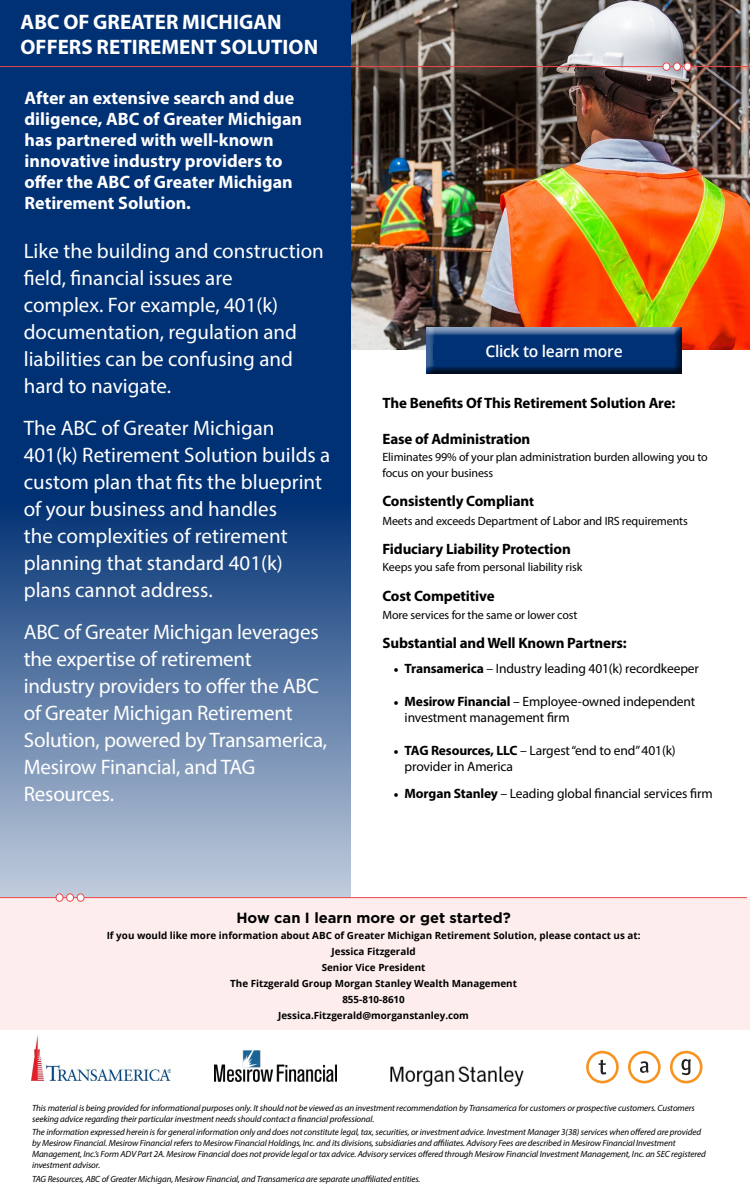
<style>
.page{position:relative;width:750px;height:1200px;background:#fff}
.page>*{position:absolute;margin:0;border:0;box-sizing:border-box;transform-origin:0 0}
.Body_Copy_Style{font:21px/27px "Myriad Pro";color:#fff}
.t1{font:700 21px/25.2px "Myriad Pro";color:#fff}
.Body_Copy_Style-2{font:700 18px/21px "Myriad Pro";color:#fff}
.t2{font:600 16.05px "Open Sans";letter-spacing:-.02em;color:#fff}
.t3{font:700 15px "Myriad Pro";letter-spacing:-.01em;color:#000}
.t4{font:700 14.7px "Gotham";color:#000}
.t5{font:13.5px/16.2px "Myriad Pro";letter-spacing:-.01em;color:#000}
.t6{font:12px/16.2px "Myriad Pro";letter-spacing:-.01em;color:#000}
.t7{font:700 9.9px "Open Sans";color:#000}
.t8{font:italic 9px/10.8px "Myriad Pro";letter-spacing:-.01em;color:#000}
.s1{font-size:13.5px}
.s2{font-family:"Minion Pro";font-weight:700}
.s3{font-weight:700}
</style>
<div class="page">
<img style="left:351px;top:0;width:399px;height:350px">
<svg style="left:0;top:0;width:351px;height:897px;background:#2b538b"></svg>
<svg style="left:586px;top:1051px;width:33px;height:32px"></svg>
<svg style="left:628px;top:1051px;width:33px;height:32px"></svg>
<svg style="left:670px;top:1051px;width:33px;height:32px"></svg>
<img style="left:32px;top:1036px;width:139px;height:45px">
<div style="left:0;top:898px;width:750px;height:131px;background:#fdeded"></div>
<hr style="left:0;top:897px;width:747px;height:1px;background:#ef484b">
<div style="left:77px;top:894px;width:7px;height:7px;background:#fff;border-radius:50%"></div>
<div style="left:77px;top:894px;width:7px;height:8px;border:1px solid #ef484b;border-radius:50%"></div>
<div style="left:67px;top:894px;width:7px;height:7px;background:#fff;border-radius:50%"></div>
<div style="left:66px;top:894px;width:8px;height:8px;border:1px solid #ef484b;border-radius:50%"></div>
<div style="left:56px;top:894px;width:7px;height:7px;background:#fff;border-radius:50%"></div>
<div style="left:56px;top:894px;width:7px;height:8px;border:1px solid #ef484b;border-radius:50%"></div>
<hr style="left:0;top:66px;width:750px;height:1px;background:#ef484b">
<div style="left:663px;top:63px;width:7px;height:7px;background:#fff;border-radius:50%"></div>
<div style="left:663px;top:63px;width:7px;height:8px;border:1px solid #ef484b;border-radius:50%"></div>
<div style="left:673px;top:63px;width:7px;height:7px;background:#fff;border-radius:50%"></div>
<div style="left:673px;top:63px;width:8px;height:8px;border:1px solid #ef484b;border-radius:50%"></div>
<div style="left:684px;top:63px;width:7px;height:7px;background:#fff;border-radius:50%"></div>
<div style="left:684px;top:63px;width:7px;height:8px;border:1px solid #ef484b;border-radius:50%"></div>
<div style="left:417px;top:318px;width:272px;height:58px;background:#fff;opacity:.75"></div>
<div style="left:421px;top:322px;width:270px;height:54px;background:#000;opacity:.75"></div>
<div style="left:433px;top:345px;width:242px;height:15px;background:#003174"></div>
<img style="left:390px;top:1066px;width:134px;height:21px">
<img style="left:215px;top:1050px;width:122px;height:32px">
<p class="t1" style="left:21px;top:9px;width:299px">ABC OF GREATER MICHIGAN<br>OFFERS RETIREMENT SOLUTION</p>
<p class="Body_Copy_Style-2" style="left:25px;top:87px;width:279px">After an extensive search and due diligence, ABC of Greater Michigan has partnered with well-known innovative industry providers to offer the ABC of Greater Michigan<br>Retirement Solution.</p>
<p class="Body_Copy_Style" style="left:24px;top:237px;width:302px">Like the building and construction field, financial issues are<br>complex. For example, 401(k) documentation, regulation and liabilities can be confusing and hard to navigate.</p>
<p class="Body_Copy_Style" style="left:24px;top:414px;width:308px">The ABC of Greater Michigan<br>401(k) Retirement Solution builds a custom plan that fits the blueprint of your business and handles<br>the complexities of retirement planning that standard 401(k) plans cannot address.</p>
<p class="Body_Copy_Style" style="left:24px;top:618px;width:305px">ABC of Greater Michigan leverages the expertise of retirement industry providers to offer the ABC of Greater Michigan Retirement<br>Solution, powered by Transamerica,<br>Mesirow Financial, and TAG<br>Resources.</p>
<p class="t2" style="left:485px;top:340px;width:139px">Click to learn more</p>
<p class="t3" style="left:382px;top:394px;width:294px">The Benefits Of This Retirement Solution Are:</p>
<p class="t3" style="left:382px;top:429px;width:149px">Ease of Administration</p>
<p class="t6" style="left:382px;top:449px;width:327px">Eliminates 99% of your plan administration burden allowing you to focus on your business</p>
<p class="t3" style="left:382px;top:492px;width:153px">Consistently Complian<span class="s1">t</span></p>
<p class="t6" style="left:382px;top:513px;width:307px">Meets and exceeds Department of Labor and IRS requirements</p>
<p class="t3" style="left:382px;top:539px;width:190px">Fiduciary Liability Protection</p>
<p class="t6" style="left:382px;top:559px;width:201px">Keeps you safe from personal liability risk</p>
<p class="t3" style="left:382px;top:586px;width:114px">Cost Competitive</p>
<p class="t6" style="left:382px;top:607px;width:197px">More services for the same or lower cost</p>
<p class="t3" style="left:382px;top:633px;width:246px">Substantial and Well Known Partners:</p>
<p class="t5" style="left:394px;top:660px;width:307px"><span class="s2">•</span> <span class="s3">Transamerica</span> – Industry leading 401(k) recordkeeper</p>
<p class="t5" style="left:405px;top:693px;width:292px;text-indent:-11px"><span class="s2">•</span> <span class="s3">Mesirow Financial</span> – Employee-owned independent investment management firm</p>
<p class="t5" style="left:405px;top:742px;width:273px;text-indent:-11px"><span class="s2">•</span> <span class="s3">TAG Resources, LLC</span> – Largest “end to end” 401(k) provider in America</p>
<p class="t5" style="left:394px;top:785px;width:321px"><span class="s2">•</span> <span class="s3">Morgan Stanley</span> – Leading global financial services firm</p>
<p class="t4" style="left:236px;top:908px;width:276px">How can I learn more or get started?</p>
<p class="t7" style="left:107px;top:928px;width:535px">If you would like more information about ABC of Greater Michigan Retirement Solution, please contact us at:</p>
<p class="t7" style="left:332px;top:944px;width:85px">Jessica Fitzgerald</p>
<p class="t7" style="left:322px;top:960px;width:105px">Senior Vice President</p>
<p class="t7" style="left:230px;top:976px;width:288px">The Fitzgerald Group Morgan Stanley Wealth Management</p>
<p class="t7" style="left:342px;top:992px;width:64px">855-810-8610</p>
<p class="t7" style="left:278px;top:1008px;width:192px">Jessica.Fitzgerald@morganstanley.com</p>
<p class="t8" style="left:32px;top:1102px;width:664px">This material is being provided for informational purposes only. It should not be viewed as an investment recommendation by Transamerica for customers or prospective customers. Customers seeking advice regarding their particular investment needs should contact a financial professional.</p>
<p class="t8" style="left:32px;top:1127px;width:675px">The information expressed herein is for general information only and does not constitute legal, tax, securities, or investment advice. Investment Manager 3(38) services when offered are provided by Mesirow Financial. Mesirow Financial refers to Mesirow Financial Holdings, Inc. and its divisions, subsidiaries and affiliates. Advisory Fees are described in Mesirow Financial Investment Management, Inc.’s Form ADV Part 2A. Mesirow Financial does not provide legal or tax advice. Advisory services offered through Mesirow Financial Investment Management, Inc. an SEC registered investment advisor.</p>
<p class="t8" style="left:32px;top:1173px;width:390px">TAG Resources, ABC of Greater Michigan, Mesirow Financial, and Transamerica are separate unaffiliated entities.</p>
</div>
